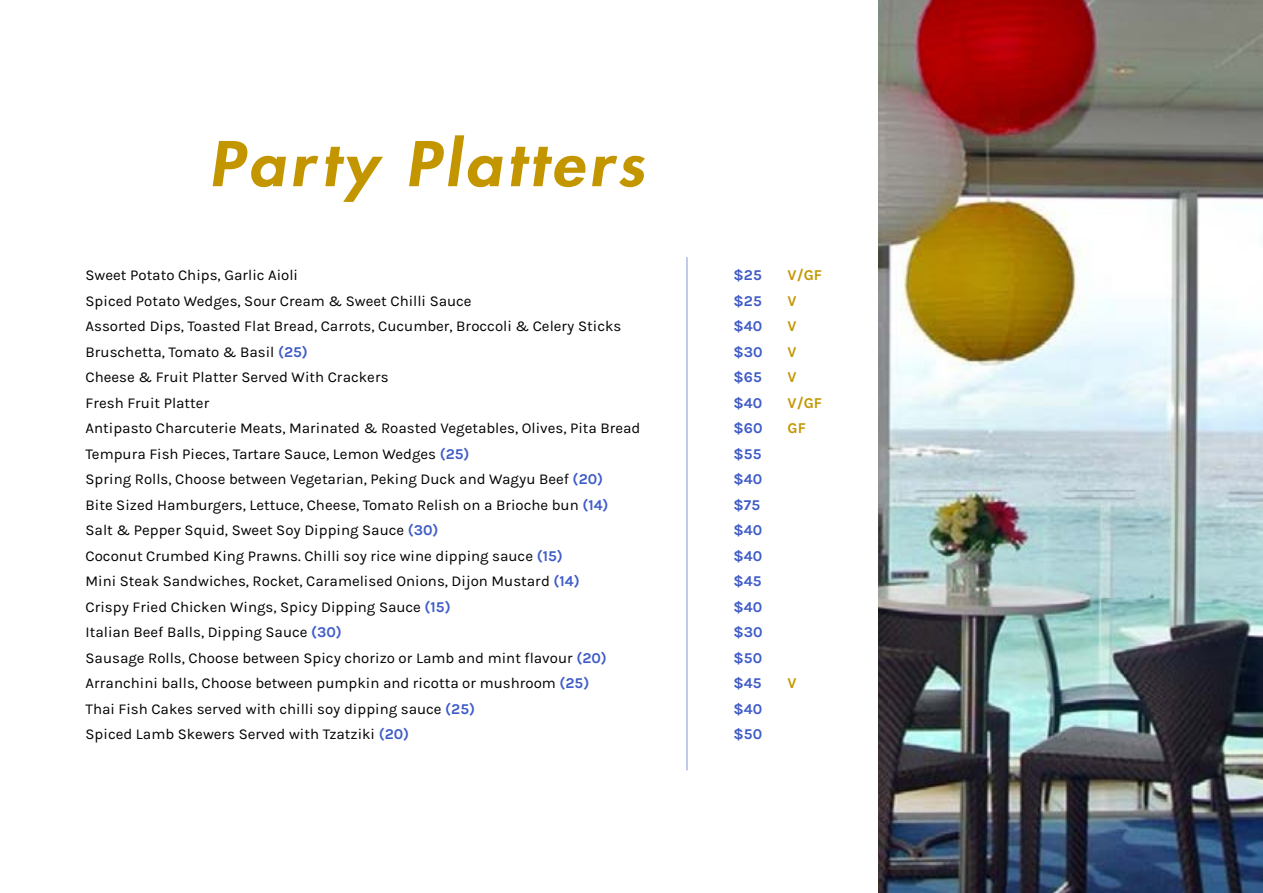
<style>
.page{position:relative;width:1263px;height:893px;background:#fff}
.page>*{position:absolute;margin:0;border:0;box-sizing:border-box;transform-origin:0 0}
.t1{font:800 60px "Futura LT";color:#c39600;scale:1.09 1}
.t2{font:15px "Karla";color:#000}
.t3{font:700 15px "Karla";color:#3f5cc7}
.t4{font:700 15px "Karla";color:#c39600}
.s1{font-weight:700;color:#3f5cc7}
</style>
<div class="page">
<hr style="left:686px;top:257px;width:2px;height:513px;background:#9bade4">
<img style="left:878px;top:0;width:385px;height:893px">
<h1 class="t1" style="left:209px;top:124px;width:411px">Party Platters</h1>
<p class="t2" style="left:86px;top:267px;width:214px">Sweet Potato Chips, Garlic Aioli</p>
<p class="t3" style="left:734px;top:267px;width:30px">$25</p>
<p class="t4" style="left:788px;top:267px;width:36px">V/GF</p>
<p class="t2" style="left:86px;top:293px;width:388px">Spiced Potato Wedges, Sour Cream &amp; Sweet Chilli Sauce</p>
<p class="t3" style="left:734px;top:292px;width:30px">$25</p>
<p class="t4" style="left:788px;top:292px;width:11px">V</p>
<p class="t2" style="left:86px;top:318px;width:537px">Assorted Dips, Toasted Flat Bread, Carrots, Cucumber, Broccoli &amp; Celery Sticks</p>
<p class="t3" style="left:734px;top:318px;width:30px">$40</p>
<p class="t4" style="left:788px;top:318px;width:11px">V</p>
<p class="t2" style="left:86px;top:344px;width:224px">Bruschetta, Tomato &amp; Basil <span class="s1">(25)</span></p>
<p class="t3" style="left:734px;top:343px;width:31px">$30</p>
<p class="t4" style="left:788px;top:343px;width:11px">V</p>
<p class="t2" style="left:86px;top:369px;width:305px">Cheese &amp; Fruit Platter Served With Crackers</p>
<p class="t3" style="left:734px;top:369px;width:30px">$65</p>
<p class="t4" style="left:788px;top:369px;width:11px">V</p>
<p class="t2" style="left:86px;top:395px;width:125px">Fresh Fruit Platter</p>
<p class="t3" style="left:734px;top:394px;width:30px">$40</p>
<p class="t4" style="left:788px;top:394px;width:36px">V/GF</p>
<p class="t2" style="left:86px;top:420px;width:556px">Antipasto Charcuterie Meats, Marinated &amp; Roasted Vegetables, Olives, Pita Bread</p>
<p class="t3" style="left:734px;top:420px;width:30px">$60</p>
<p class="t4" style="left:788px;top:420px;width:20px">GF</p>
<p class="t2" style="left:86px;top:446px;width:385px">Tempura Fish Pieces, Tartare Sauce, Lemon Wedges <span class="s1">(25)</span></p>
<p class="t3" style="left:734px;top:445px;width:29px">$55</p>
<p class="t2" style="left:86px;top:471px;width:519px">Spring Rolls, Choose between Vegetarian, Peking Duck and Wagyu Beef <span class="s1">(20)</span></p>
<p class="t3" style="left:734px;top:471px;width:30px">$40</p>
<p class="t2" style="left:86px;top:497px;width:525px">Bite Sized Hamburgers, Lettuce, Cheese, Tomato Relish on a Brioche bun <span class="s1">(14)</span></p>
<p class="t3" style="left:734px;top:496px;width:28px">$75</p>
<p class="t2" style="left:86px;top:522px;width:355px">Salt &amp; Pepper Squid, Sweet Soy Dipping Sauce <span class="s1">(30)</span></p>
<p class="t3" style="left:734px;top:522px;width:30px">$40</p>
<p class="t2" style="left:86px;top:548px;width:479px">Coconut Crumbed King Prawns. Chilli soy rice wine dipping sauce <span class="s1">(15)</span></p>
<p class="t3" style="left:734px;top:547px;width:30px">$40</p>
<p class="t2" style="left:86px;top:573px;width:496px">Mini Steak Sandwiches, Rocket, Caramelised Onions, Dijon Mustard <span class="s1">(14)</span></p>
<p class="t3" style="left:734px;top:573px;width:29px">$45</p>
<p class="t2" style="left:86px;top:599px;width:367px">Crispy Fried Chicken Wings, Spicy Dipping Sauce <span class="s1">(15)</span></p>
<p class="t3" style="left:734px;top:598px;width:30px">$40</p>
<p class="t2" style="left:86px;top:624px;width:258px">Italian Beef Balls, Dipping Sauce <span class="s1">(30)</span></p>
<p class="t3" style="left:734px;top:624px;width:31px">$30</p>
<p class="t2" style="left:86px;top:650px;width:523px">Sausage Rolls, Choose between Spicy chorizo or Lamb and mint flavour <span class="s1">(20)</span></p>
<p class="t3" style="left:734px;top:649px;width:30px">$50</p>
<p class="t2" style="left:86px;top:675px;width:505px">Arranchini balls, Choose between pumpkin and ricotta or mushroom <span class="s1">(25)</span></p>
<p class="t3" style="left:734px;top:675px;width:29px">$45</p>
<p class="t4" style="left:788px;top:675px;width:11px">V</p>
<p class="t2" style="left:86px;top:701px;width:391px">Thai Fish Cakes served with chilli soy dipping sauce <span class="s1">(25)</span></p>
<p class="t3" style="left:734px;top:700px;width:30px">$40</p>
<p class="t2" style="left:86px;top:726px;width:325px">Spiced Lamb Skewers Served with Tzatziki <span class="s1">(20)</span></p>
<p class="t3" style="left:734px;top:726px;width:30px">$50</p>
</div>
